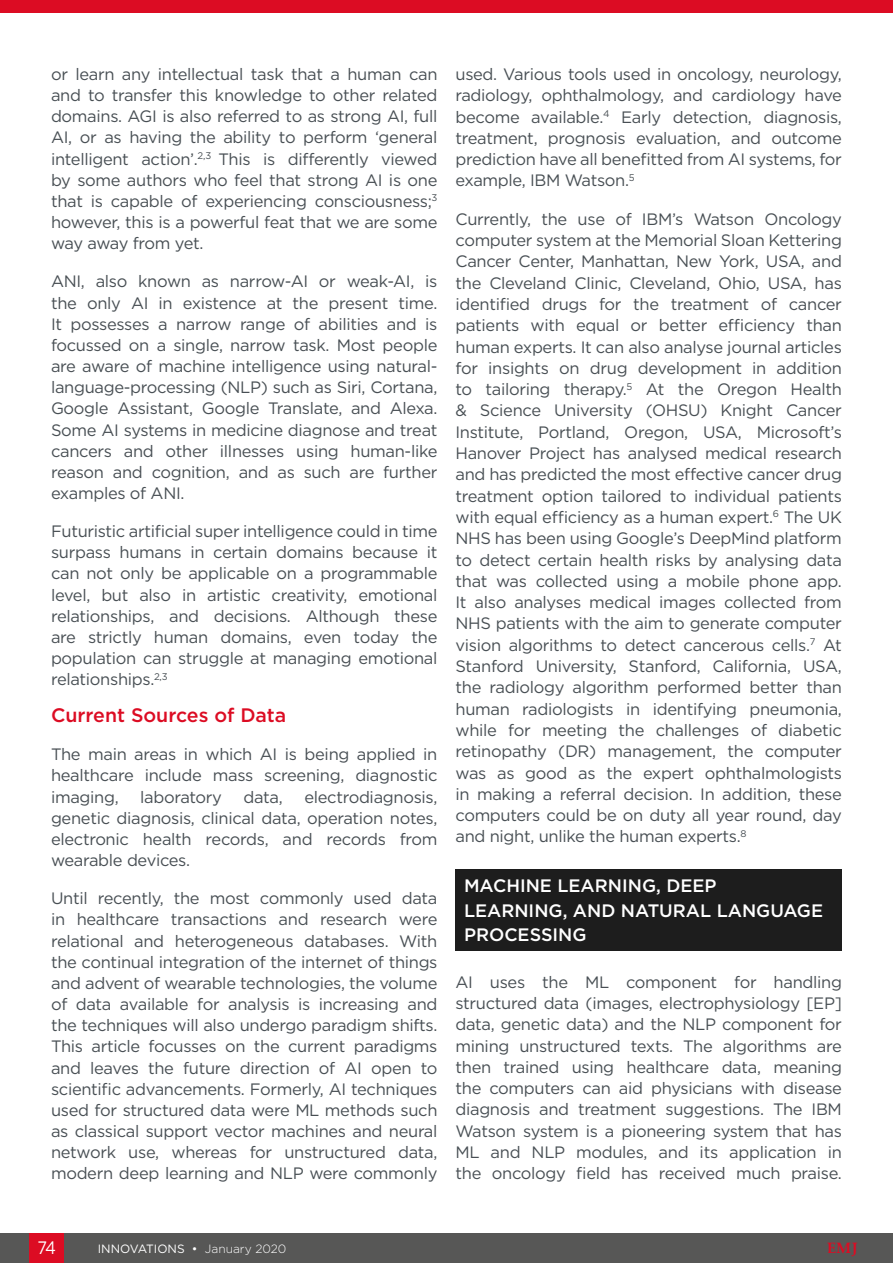
<style>
.page{position:relative;width:893px;height:1263px;background:#fff}
.page>*{position:absolute;margin:0;border:0;box-sizing:border-box;transform-origin:0 0}
.H2__Heading_2{font:500 19.5px "Gotham";color:#dc0c23}
.H1__Heading_1{font:500 18px/24.3px "Gotham";color:#fff}
.t1{font:18px "Gotham";color:#fff;scale:.9 1}
.Body_Text{font:16.5px/21.1px "Gotham";letter-spacing:-.02em;color:#484f54;text-align:justify}
.t2{font:700 15px "Palatino Linotype";color:#dc0c23}
.t3{font:12px "Gotham";color:#fff}
.s1{font-weight:300}
</style>
<div class="page">
<div style="left:0;top:1233px;width:893px;height:30px;background:#575756"></div>
<div style="left:30px;top:1233px;width:34px;height:30px;background:#dc0c23"></div>
<div style="left:455px;top:869px;width:387px;height:82px;background:#1d1d1d"></div>
<div style="left:0;top:0;width:893px;height:13px;background:#dc0c23"></div>
<p class="Body_Text" style="left:51px;top:63px;width:388px">or learn any intellectual task that a human can and to transfer this knowledge to other related domains. AGI is also referred to as strong AI, full AI, or as having the ability to perform ‘general intelligent action’.<sup>2,3</sup> This is differently viewed by some authors who feel that strong AI is one that is capable of experiencing consciousness;<sup>3 </sup>however, this is a powerful feat that we are some way away from yet.</p>
<p class="Body_Text" style="left:51px;top:271px;width:388px">ANI, also known as narrow-AI or weak-AI, is the only AI in existence at the present time.<br>It possesses a narrow range of abilities and is focussed on a single, narrow task. Most people are aware of machine intelligence using natural&shy;language-processing (NLP) such as Siri, Cortana, Google Assistant, Google Translate, and Alexa.<br>Some AI systems in medicine diagnose and treat cancers and other illnesses using human-like reason and cognition, and as such are further examples of ANI.</p>
<p class="Body_Text" style="left:51px;top:520px;width:388px">Futuristic artificial super intelligence could in time surpass humans in certain domains because it can not only be applicable on a programmable level, but also in artistic creativity, emotional relationships, and decisions. Although these are strictly human domains, even today the population can struggle at managing emotional relationships.<sup>2,3</sup></p>
<p class="H2__Heading_2" style="left:51px;top:702px;width:237px">Current Sources of Data</p>
<p class="Body_Text" style="left:51px;top:743px;width:388px">The main areas in which AI is being applied in healthcare include mass screening, diagnostic imaging,</p>
<p class="Body_Text" style="left:51px;top:786px;width:388px;text-indent:253px">electrodiagnosis, genetic diagnosis, clinical data, operation notes, electronic health records, and records from wearable devices.</p>
<p class="Body_Text" style="left:51px;top:887px;width:388px">Until recently, the most commonly used data in healthcare transactions and research were relational and heterogeneous databases. With the continual integration of the internet of things and advent of wearable technologies, the volume of data available for analysis is increasing and the techniques will also undergo paradigm shifts.<br>This article focusses on the current paradigms and leaves the future direction of AI open to scientific advancements. Formerly, AI techniques used for structured data were ML methods such as classical support vector machines and neural network use, whereas for unstructured data, modern deep learning and NLP were commonly</p>
<p class="Body_Text" style="left:140px;top:786px;width:83px">laboratory</p>
<p class="Body_Text" style="left:243px;top:786px;width:41px">data,</p>
<p class="Body_Text" style="left:455px;top:63px;width:388px">used. Various tools used in oncology, neurology, radiology, ophthalmology, and cardiology have become available.<sup>4</sup> Early detection, diagnosis, treatment, prognosis evaluation, and outcome prediction have all benefitted from AI systems, for example, IBM Watson.<sup>5</sup></p>
<p class="Body_Text" style="left:455px;top:208px;width:388px">Currently, the use of IBM’s Watson Oncology computer system at the Memorial Sloan Kettering Cancer Center, Manhattan, New York, USA, and the Cleveland Clinic, Cleveland, Ohio, USA, has identified drugs for the treatment of cancer patients with equal or better efficiency than human experts. It can also analyse journal articles for insights on drug development in addition to tailoring therapy.<sup>5</sup> At the Oregon Health &amp; Science University (OHSU) Knight Cancer Institute, Portland, Oregon, USA, Microsoft’s Hanover Project has analysed medical research and has predicted the most effective cancer drug treatment option tailored to individual patients with equal efficiency as a human expert.<sup>6</sup> The UK NHS has been using Google’s DeepMind platform to detect certain health risks by analysing data that was collected using a mobile phone app.<br>It also analyses medical images collected from NHS patients with the aim to generate computer vision algorithms to detect cancerous cells.<sup>7</sup> At Stanford University, Stanford, California, USA, the radiology algorithm performed better than human radiologists in identifying pneumonia, while for meeting the challenges of diabetic retinopathy (DR) management, the computer was as good as the expert ophthalmologists in making a referral decision. In addition, these computers could be on duty all year round, day and night, unlike the human experts.<sup>8</sup></p>
<p class="H1__Heading_1" style="left:464px;top:873px;width:361px">MACHINE LEARNING, DEEP<br>LEARNING, AND NATURAL LANGUAGE<br>PROCESSING</p>
<p class="Body_Text" style="left:455px;top:971px;width:388px">AI uses the ML component for handling structured data (images, electrophysiology [EP] data, genetic data) and the NLP component for mining unstructured texts. The algorithms are then trained using healthcare data, meaning the computers can aid physicians with disease diagnosis and treatment suggestions. The IBM Watson system is a pioneering system that has ML and NLP modules, and its application in the oncology field has received much praise.</p>
<p class="t1" style="left:37px;top:1236px;width:22px">74</p>
<p class="t3" style="left:98px;top:1241px;width:190px">INNOVATIONS • <span class="s1">January 2020</span></p>
<p class="t2" style="left:827px;top:1238px;width:32px">EMJ</p>
</div>
